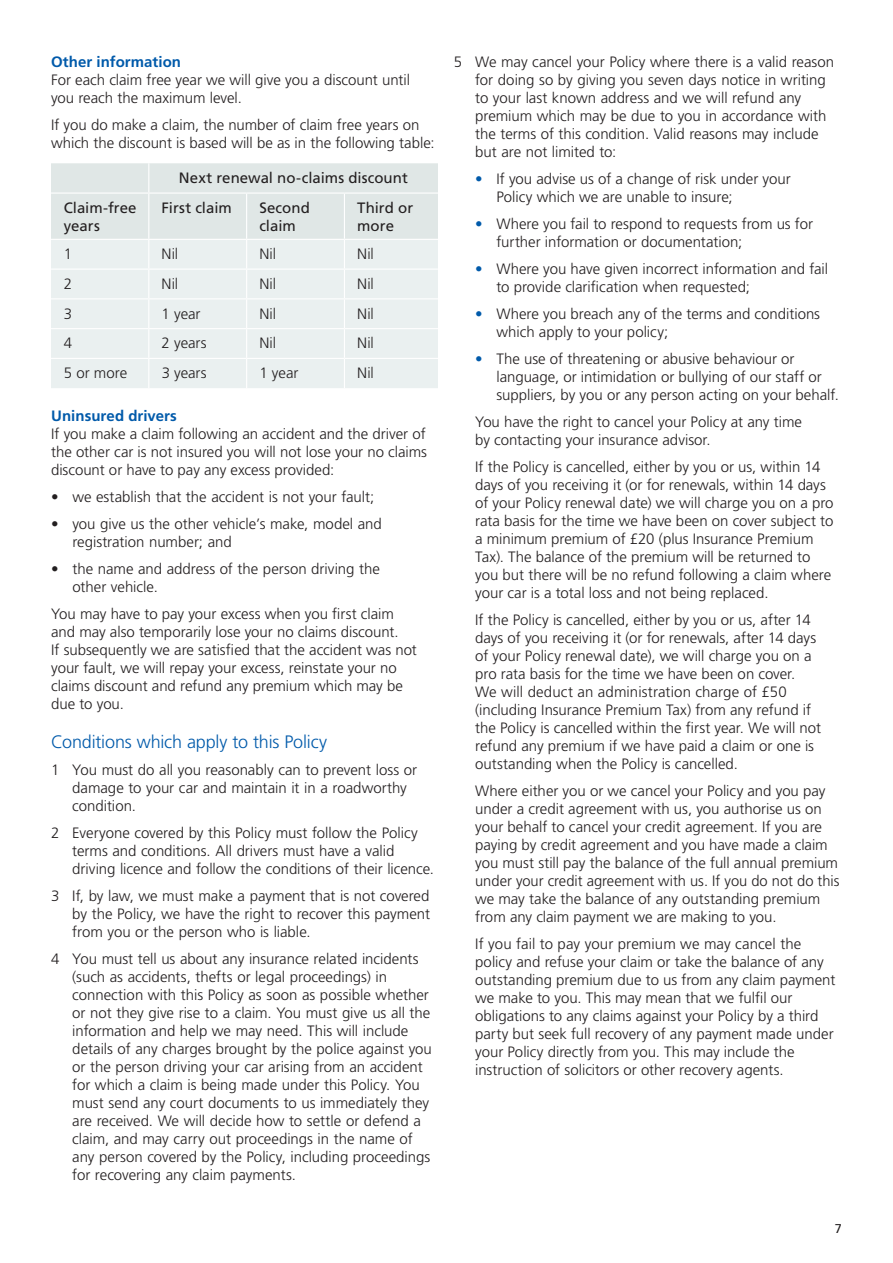
<style>
.page{position:relative;width:893px;height:1263px;background:#fff}
.page>*{position:absolute;margin:0;border:0;box-sizing:border-box;transform-origin:0 0}
.t1{font:300 18px "Frutiger LT Std";letter-spacing:-.01em;color:#015aaa}
.t2{font:300 15px/18px "Frutiger LT Std";letter-spacing:-.005em;color:#231f20}
.t3{font:15px/18px "Frutiger LT Std";color:#231f20}
.t4{font:700 15px "Frutiger LT Std";letter-spacing:.005em;color:#015aaa}
.t5{font:12.75px "Frutiger LT Std";color:#231f20}
.s1{color:#015aaa}
</style>
<div class="page">
<svg style="left:51px;top:163px;width:387px;height:225px"></svg>
<p class="t4" style="left:51px;top:53px;width:132px">Other information</p>
<p class="t2" style="left:51px;top:71px;width:360px">For each claim free year we will give you a discount until you reach the maximum level.</p>
<p class="t2" style="left:51px;top:116px;width:385px">If you do make a claim, the number of claim free years on which the discount is based will be as in the following table:</p>
<p class="t3" style="left:179px;top:169px;width:230px">Next renewal no-claims discount</p>
<p class="t3" style="left:64px;top:199px;width:74px">Claim-free years</p>
<p class="t3" style="left:162px;top:199px;width:72px">First claim</p>
<p class="t3" style="left:259px;top:199px;width:52px">Second claim</p>
<p class="t3" style="left:357px;top:199px;width:58px">Third or more</p>
<p class="t2" style="left:64px;top:245px;width:10px">1</p>
<p class="t2" style="left:162px;top:245px;width:18px">Nil</p>
<p class="t2" style="left:259px;top:245px;width:18px">Nil</p>
<p class="t2" style="left:357px;top:245px;width:18px">Nil</p>
<p class="t2" style="left:64px;top:275px;width:10px">2</p>
<p class="t2" style="left:162px;top:275px;width:18px">Nil</p>
<p class="t2" style="left:259px;top:275px;width:18px">Nil</p>
<p class="t2" style="left:357px;top:275px;width:18px">Nil</p>
<p class="t2" style="left:64px;top:305px;width:10px">3</p>
<p class="t2" style="left:162px;top:305px;width:40px">1 year</p>
<p class="t2" style="left:259px;top:305px;width:18px">Nil</p>
<p class="t2" style="left:357px;top:305px;width:18px">Nil</p>
<p class="t2" style="left:64px;top:334px;width:10px">4</p>
<p class="t2" style="left:162px;top:334px;width:47px">2 years</p>
<p class="t2" style="left:259px;top:334px;width:18px">Nil</p>
<p class="t2" style="left:357px;top:334px;width:18px">Nil</p>
<p class="t2" style="left:64px;top:364px;width:65px">5 or more</p>
<p class="t2" style="left:162px;top:364px;width:47px">3 years</p>
<p class="t2" style="left:259px;top:364px;width:40px">1 year</p>
<p class="t2" style="left:357px;top:364px;width:18px">Nil</p>
<p class="t4" style="left:51px;top:407px;width:127px">Uninsured drivers</p>
<p class="t2" style="left:51px;top:425px;width:377px;text-align:justify">If you make a claim following an accident and the driver of the other car is not insured you will not lose your no claims discount or have to pay any excess provided:</p>
<p class="t2" style="left:51px;top:488px;width:325px">• we establish that the accident is not your fault;</p>
<p class="t2" style="left:72px;top:515px;width:311px;text-indent:-21px">• you give us the other vehicle’s make, model and registration number; and</p>
<p class="t2" style="left:72px;top:560px;width:309px;text-indent:-21px">• the name and address of the person driving the other vehicle.</p>
<p class="t2" style="left:51px;top:605px;width:367px">You may have to pay your excess when you first claim and may also temporarily lose your no claims discount.<br>If subsequently we are satisfied that the accident was not your fault, we will repay your excess, reinstate your no claims discount and refund any premium which may be due to you.</p>
<p class="t1" style="left:51px;top:732px;width:277px">Conditions which apply to this Policy</p>
<p class="t2" style="left:72px;top:761px;width:346px;text-indent:-21px">1 You must do all you reasonably can to prevent loss or damage to your car and maintain it in a roadworthy condition.</p>
<p class="t2" style="left:72px;top:824px;width:363px;text-indent:-21px">2 Everyone covered by this Policy must follow the Policy terms and conditions. All drivers must have a valid driving licence and follow the conditions of their licence.</p>
<p class="t2" style="left:72px;top:887px;width:359px;text-align:justify;text-indent:-21px">3 If, by law, we must make a payment that is not covered by the Policy, we have the right to recover this payment from you or the person who is liable.</p>
<p class="t2" style="left:72px;top:950px;width:361px;text-indent:-21px">4 You must tell us about any insurance related incidents (such as accidents, thefts or legal proceedings) in connection with this Policy as soon as possible whether or not they give rise to a claim. You must give us all the information and help we may need. This will include details of any charges brought by the police against you or the person driving your car arising from an accident for which a claim is being made under this Policy. You must send any court documents to us immediately they are received. We will decide how to settle or defend a claim, and may carry out proceedings in the name of any person covered by the Policy, including proceedings for recovering any claim payments.</p>
<p class="t2" style="left:475px;top:53px;width:360px;text-indent:-21px">5 We may cancel your Policy where there is a valid reason for doing so by giving you seven days notice in writing to your last known address and we will refund any premium which may be due to you in accordance with the terms of this condition. Valid reasons may include but are not limited to:</p>
<p class="t2" style="left:496px;top:170px;width:296px;text-indent:-21px"><span class="s1">•</span> If you advise us of a change of risk under your<br>Policy which we are unable to insure;</p>
<p class="t2" style="left:496px;top:215px;width:318px;text-indent:-21px"><span class="s1">•</span> Where you fail to respond to requests from us for further information or documentation;</p>
<p class="t2" style="left:496px;top:260px;width:333px;text-indent:-21px"><span class="s1">•</span> Where you have given incorrect information and fail to provide clarification when requested;</p>
<p class="t2" style="left:496px;top:305px;width:325px;text-indent:-21px"><span class="s1">•</span> Where you breach any of the terms and conditions which apply to your policy;</p>
<p class="t2" style="left:496px;top:350px;width:344px;text-indent:-21px"><span class="s1">•</span> The use of threatening or abusive behaviour or language, or intimidation or bullying of our staff or suppliers, by you or any person acting on your behalf.</p>
<p class="t2" style="left:475px;top:413px;width:328px">You have the right to cancel your Policy at any time by contacting your insurance advisor.</p>
<p class="t2" style="left:475px;top:458px;width:360px">If the Policy is cancelled, either by you or us, within 14 days of you receiving it (or for renewals, within 14 days of your Policy renewal date) we will charge you on a pro rata basis for the time we have been on cover subject to a minimum premium of £20 (plus Insurance Premium Tax). The balance of the premium will be returned to you but there will be no refund following a claim where your car is a total loss and not being replaced.</p>
<p class="t2" style="left:475px;top:611px;width:347px">If the Policy is cancelled, either by you or us, after 14 days of you receiving it (or for renewals, after 14 days of your Policy renewal date), we will charge you on a pro rata basis for the time we have been on cover.<br>We will deduct an administration charge of £50 (including Insurance Premium Tax) from any refund if the Policy is cancelled within the first year. We will not refund any premium if we have paid a claim or one is outstanding when the Policy is cancelled.</p>
<p class="t2" style="left:475px;top:782px;width:366px">Where either you or we cancel your Policy and you pay under a credit agreement with us, you authorise us on your behalf to cancel your credit agreement. If you are paying by credit agreement and you have made a claim you must still pay the balance of the full annual premium under your credit agreement with us. If you do not do this we may take the balance of any outstanding premium from any claim payment we are making to you.</p>
<p class="t2" style="left:475px;top:935px;width:362px">If you fail to pay your premium we may cancel the policy and refuse your claim or take the balance of any outstanding premium due to us from any claim payment we make to you. This may mean that we fulfil our obligations to any claims against your Policy by a third party but seek full recovery of any payment made under your Policy directly from you. This may include the instruction of solicitors or other recovery agents.</p>
<p class="t5" style="left:835px;top:1221px;width:9px">7</p>
</div>
